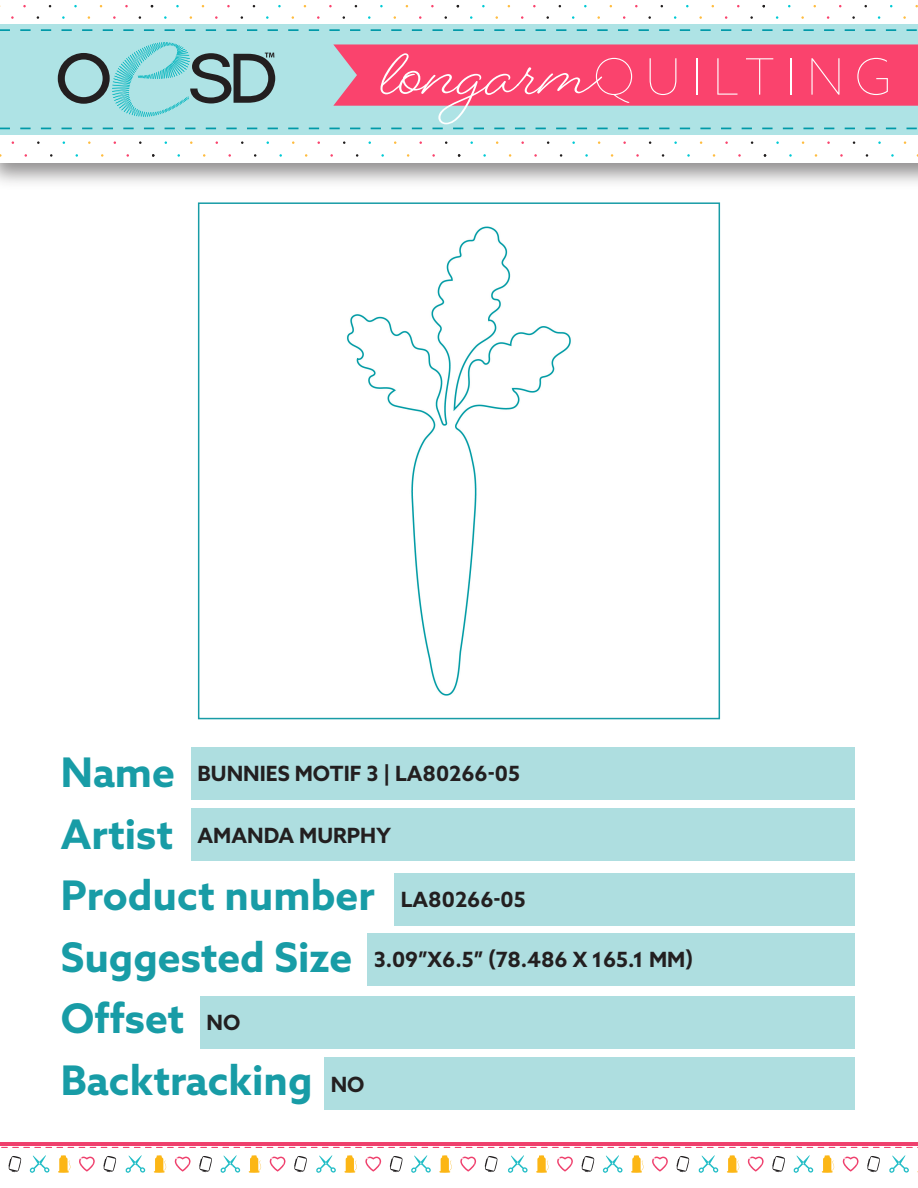
<style>
.page{position:relative;width:918px;height:1188px;background:#fff}
.page>*{position:absolute;margin:0;border:0;box-sizing:border-box;transform-origin:0 0}
.t1{font:100 50.25px "Azo Sans";letter-spacing:.2em;color:#fff}
.t2{font:700 40.8px/61.5px "Azo Sans";color:#189ca6}
.t3{font:700 21px "Azo Sans";color:#231f20}
</style>
<div class="page">
<img style="left:346px;top:226px;width:225px;height:470px">
<div style="left:198px;top:202px;width:522px;height:517px;border:2px solid #189ca6"></div>
<div style="left:0;top:24px;width:918px;height:110px;background:#aee3e5"></div>
<svg style="left:0;top:29px;width:917px;height:2px"></svg>
<svg style="left:0;top:128px;width:330px;height:2px"></svg>
<svg style="left:57px;top:42px;width:219px;height:75px"></svg>
<svg style="left:330px;top:44px;width:588px;height:86px"></svg>
<svg style="left:8px;top:1156px;width:13px;height:16px"></svg>
<svg style="left:58px;top:1155px;width:13px;height:18px"></svg>
<svg style="left:79px;top:1157px;width:16px;height:15px"></svg>
<svg style="left:30px;top:1155px;width:19px;height:18px"></svg>
<svg style="left:103px;top:1156px;width:13px;height:16px"></svg>
<svg style="left:154px;top:1155px;width:12px;height:18px"></svg>
<svg style="left:175px;top:1157px;width:16px;height:15px"></svg>
<svg style="left:126px;top:1155px;width:19px;height:18px"></svg>
<svg style="left:199px;top:1156px;width:13px;height:16px"></svg>
<svg style="left:248px;top:1155px;width:13px;height:18px"></svg>
<svg style="left:270px;top:1157px;width:16px;height:15px"></svg>
<svg style="left:221px;top:1155px;width:19px;height:18px"></svg>
<svg style="left:294px;top:1156px;width:13px;height:16px"></svg>
<svg style="left:344px;top:1155px;width:13px;height:18px"></svg>
<svg style="left:365px;top:1157px;width:16px;height:15px"></svg>
<svg style="left:316px;top:1155px;width:20px;height:18px"></svg>
<svg style="left:390px;top:1156px;width:13px;height:16px"></svg>
<svg style="left:439px;top:1155px;width:13px;height:18px"></svg>
<svg style="left:460px;top:1157px;width:16px;height:15px"></svg>
<svg style="left:411px;top:1155px;width:20px;height:18px"></svg>
<svg style="left:485px;top:1156px;width:13px;height:16px"></svg>
<hr style="left:0;top:1142px;width:502px;height:3px;background:#ef406d">
<svg style="left:1px;top:1147px;width:494px;height:1px"></svg>
<svg style="left:536px;top:1155px;width:13px;height:18px"></svg>
<svg style="left:557px;top:1157px;width:16px;height:15px"></svg>
<svg style="left:508px;top:1155px;width:20px;height:18px"></svg>
<svg style="left:581px;top:1156px;width:13px;height:16px"></svg>
<svg style="left:631px;top:1155px;width:13px;height:18px"></svg>
<svg style="left:652px;top:1157px;width:16px;height:15px"></svg>
<svg style="left:603px;top:1155px;width:20px;height:18px"></svg>
<svg style="left:676px;top:1156px;width:13px;height:16px"></svg>
<svg style="left:727px;top:1155px;width:12px;height:18px"></svg>
<svg style="left:748px;top:1157px;width:16px;height:15px"></svg>
<svg style="left:699px;top:1155px;width:19px;height:18px"></svg>
<svg style="left:772px;top:1156px;width:13px;height:16px"></svg>
<svg style="left:822px;top:1155px;width:12px;height:18px"></svg>
<svg style="left:843px;top:1157px;width:16px;height:15px"></svg>
<svg style="left:794px;top:1155px;width:19px;height:18px"></svg>
<svg style="left:867px;top:1156px;width:13px;height:16px"></svg>
<svg style="left:889px;top:1155px;width:20px;height:18px"></svg>
<hr style="left:500px;top:1142px;width:418px;height:3px;background:#ef406d">
<svg style="left:499px;top:1147px;width:419px;height:1px"></svg>
<div style="left:191px;top:747px;width:664px;height:53px;background:#aedee0"></div>
<div style="left:191px;top:808px;width:664px;height:53px;background:#aedee0"></div>
<div style="left:394px;top:873px;width:461px;height:52px;background:#aedee0"></div>
<div style="left:367px;top:933px;width:488px;height:52px;background:#aedee0"></div>
<div style="left:200px;top:996px;width:655px;height:52px;background:#aedee0"></div>
<div style="left:324px;top:1057px;width:531px;height:53px;background:#aedee0"></div>
<h1 class="t1" style="left:593px;top:45px;width:300px">QUILTING</h1>
<h2 class="t2" style="left:61px;top:741px;width:315px">Name<br>Artist<br>Product number<br>Suggested Size<br>Offset<br>Backtracking</h2>
<p class="t3" style="left:198px;top:760px;width:324px">BUNNIES MOTIF 3 | LA80266-05</p>
<p class="t3" style="left:198px;top:822px;width:195px">AMANDA MURPHY</p>
<p class="t3" style="left:401px;top:886px;width:126px">LA80266-05</p>
<p class="t3" style="left:374px;top:946px;width:321px">3.09”X6.5” (78.486 X 165.1 MM)</p>
<p class="t3" style="left:207px;top:1009px;width:35px">NO</p>
<p class="t3" style="left:331px;top:1070px;width:35px">NO</p>
</div>
